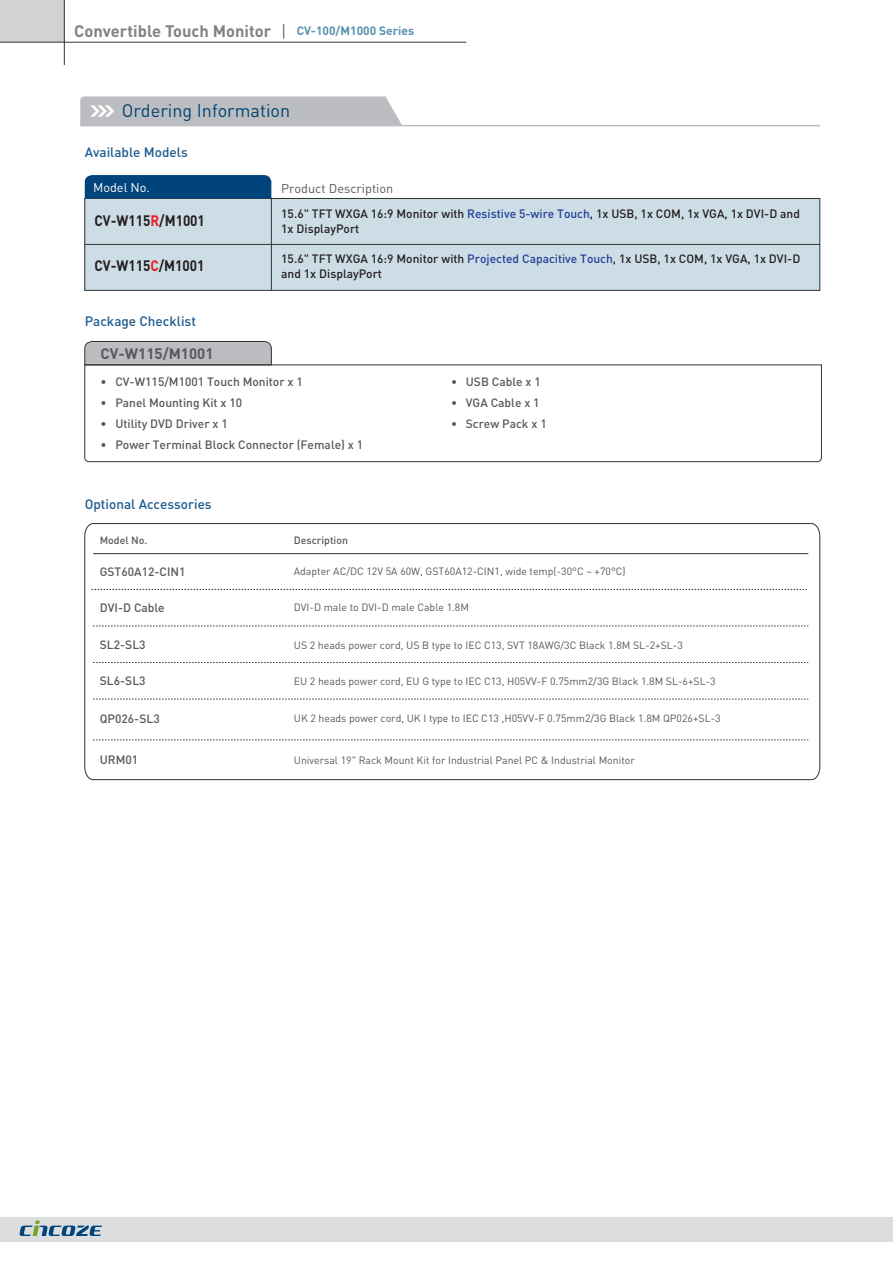
<style>
.page{position:relative;width:893px;height:1263px;background:#fff}
.page>*{position:absolute;margin:0;border:0;box-sizing:border-box;transform-origin:0 0}
.t1{font:18px "DIN Pro";color:#004475}
.t2{font:700 16.5px "DIN Pro";color:#808285}
.t3{font:700 15px "DIN Pro";color:#231f20;scale:.9 1}
.t4{font:700 15px "DIN Pro";color:#57585a}
.t5{font:500 13.5px "DIN Pro";color:#1e5b8f}
.t6{font:12.6px "DIN Pro";color:#57585a}
.t7{font:12.6px "DIN Pro";color:#fff}
.t8{font:500 12px "DIN Pro";color:#57585a}
.t9{font:500 12px/14.4px "DIN Pro";color:#231f20}
.t10{font:700 12px "DIN Pro";color:#5691af}
.t11{font:10.5px "DIN Pro";color:#57585a}
.t12{font:500 10.5px "DIN Pro";color:#57585a}
.s1{color:#ee1d23}
.s2{color:#223f99}
</style>
<div class="page">
<div style="left:0;top:1217px;width:893px;height:24px;background:#dcdddf"></div>
<svg style="left:20px;top:1220px;width:82px;height:16px"></svg>
<hr style="left:80px;top:125px;width:740px;height:1px;background:#bcbdc0">
<svg style="left:80px;top:96px;width:322px;height:29px;background:#bfc0c3"></svg>
<div style="left:0;top:0;width:64px;height:42px;background:#d1d2d4"></div>
<hr style="left:0;top:42px;width:466px;height:1px;background:#313232">
<hr style="left:64px;top:0;width:1px;height:65px;background:#313232">
<svg style="left:283px;top:24px;width:1px;height:15px"></svg>
<div style="left:85px;top:198px;width:735px;height:92px;background:#cddde6"></div>
<div style="left:85px;top:198px;width:735px;height:93px;border:1px solid #313232"></div>
<hr style="left:271px;top:198px;width:1px;height:92px;background:#313232">
<div style="left:85px;top:175px;width:186px;height:23px;background:#00447b"></div>
<hr style="left:85px;top:244px;width:735px;height:1px;background:#313232">
<div style="left:84px;top:341px;width:188px;height:23px;background:#bcbdc0"></div>
<svg style="left:84px;top:364px;width:738px;height:98px"></svg>
<svg style="left:84px;top:523px;width:736px;height:257px"></svg>
<svg style="left:93px;top:626px;width:715px;height:1px"></svg>
<h2 class="t2" style="left:74px;top:17px;width:199px">Convertible Touch Monitor</h2>
<p class="t10" style="left:297px;top:21px;width:119px">CV-100/M1000 Series</p>
<h1 class="t1" style="left:122px;top:98px;width:170px">Ordering Information</h1>
<p class="t5" style="left:85px;top:141px;width:104px">Available Models</p>
<p class="t7" style="left:93px;top:178px;width:59px">Model No.</p>
<p class="t6" style="left:281px;top:180px;width:114px">Product Description</p>
<h3 class="t3" style="left:95px;top:208px;width:124px">CV-W115<span class="s1">R</span>/M1001</h3>
<p class="t9" style="left:281px;top:205px;width:520px">15.6" TFT WXGA 16:9 Monitor with <span class="s2">Resistive 5-wire Touch</span>, 1x USB, 1x COM, 1x VGA, 1x DVI-D and<br>1x DisplayPort</p>
<h3 class="t3" style="left:95px;top:253px;width:124px">CV-W115<span class="s1">C</span>/M1001</h3>
<p class="t9" style="left:281px;top:250px;width:521px">15.6" TFT WXGA 16:9 Monitor with <span class="s2">Projected Capacitive Touch</span>, 1x USB, 1x COM, 1x VGA, 1x DVI-D and 1x DisplayPort</p>
<p class="t5" style="left:85px;top:310px;width:113px">Package Checklist</p>
<h3 class="t4" style="left:101px;top:341px;width:114px">CV-W115/M1001</h3>
<p class="t8" style="left:101px;top:372px;width:204px">• CV-W115/M1001 Touch Monitor x 1</p>
<p class="t8" style="left:101px;top:393px;width:143px">• Panel Mounting Kit x 10</p>
<p class="t8" style="left:101px;top:414px;width:129px">• Utility DVD Driver x 1</p>
<p class="t8" style="left:101px;top:435px;width:264px">• Power Terminal Block Connector (Female) x 1</p>
<p class="t8" style="left:451px;top:372px;width:91px">• USB Cable x 1</p>
<p class="t8" style="left:451px;top:393px;width:90px">• VGA Cable x 1</p>
<p class="t8" style="left:451px;top:414px;width:97px">• Screw Pack x 1</p>
<p class="t5" style="left:85px;top:493px;width:128px">Optional Accessories</p>
<p class="t12" style="left:100px;top:531px;width:49px">Model No.</p>
<p class="t8" style="left:100px;top:562px;width:87px">GST60A12-CIN1</p>
<p class="t12" style="left:294px;top:531px;width:56px">Description</p>
<p class="t11" style="left:294px;top:564px;width:333px">Adapter AC/DC 12V 5A 60W, GST60A12-CIN1, wide temp(-30°C ~ +70°C)</p>
<p class="t8" style="left:100px;top:598px;width:67px">DVI-D Cable</p>
<p class="t11" style="left:294px;top:600px;width:177px">DVI-D male to DVI-D male Cable 1.8M</p>
<p class="t8" style="left:100px;top:635px;width:47px">SL2-SL3</p>
<p class="t8" style="left:100px;top:671px;width:47px">SL6-SL3</p>
<p class="t8" style="left:100px;top:709px;width:61px">QP026-SL3</p>
<p class="t11" style="left:294px;top:638px;width:391px">US 2 heads power cord, US B type to IEC C13, SVT 18AWG/3C Black 1.8M SL-2+SL-3</p>
<p class="t11" style="left:294px;top:674px;width:423px">EU 2 heads power cord, EU G type to IEC C13, H05VV-F 0.75mm2/3G Black 1.8M SL-6+SL-3</p>
<p class="t11" style="left:294px;top:711px;width:428px">UK 2 heads power cord, UK I type to IEC C13 ,H05VV-F 0.75mm2/3G Black 1.8M QP026+SL-3</p>
<p class="t8" style="left:100px;top:750px;width:40px">URM01</p>
<p class="t11" style="left:294px;top:753px;width:343px">Universal 19" Rack Mount Kit for Industrial Panel PC &amp; Industrial Monitor</p>
</div>
